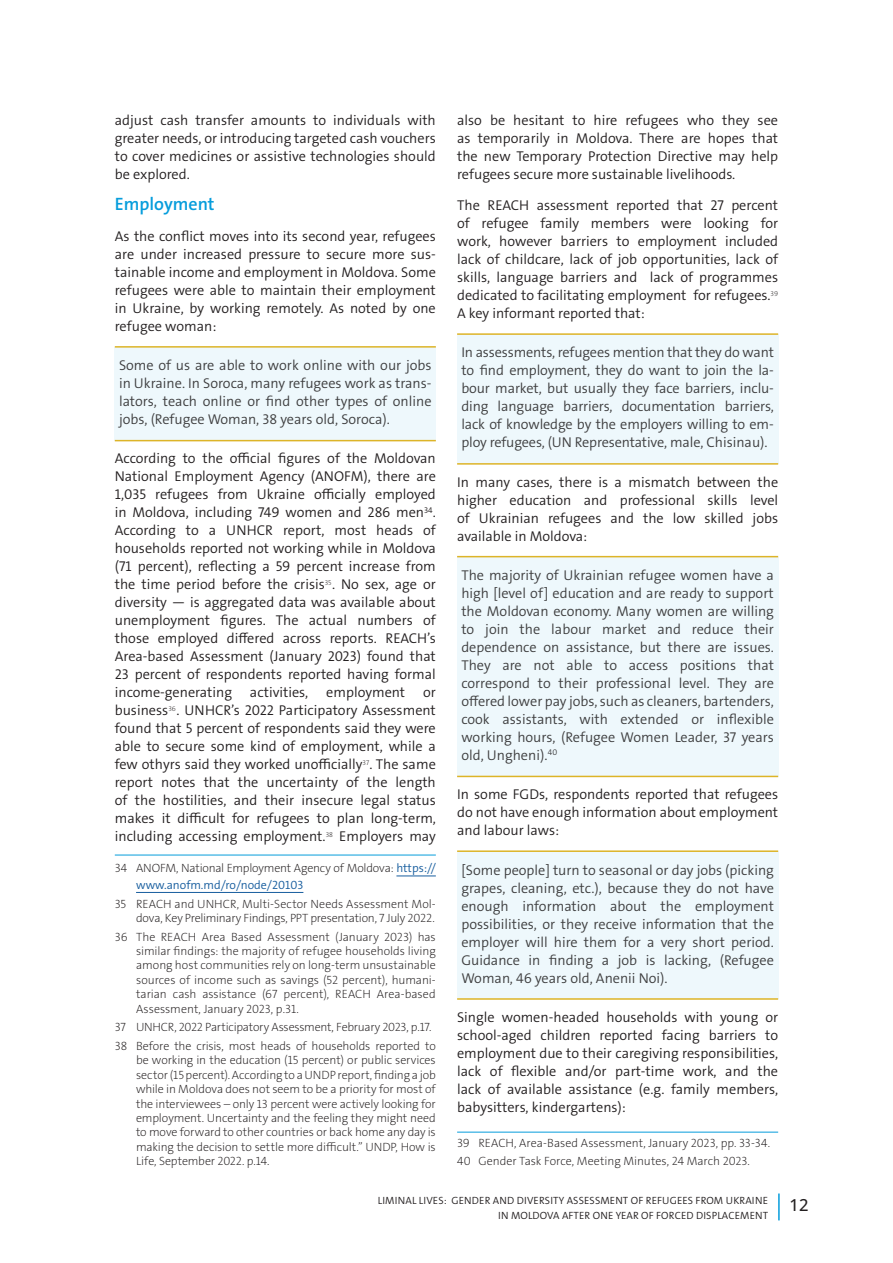
<style>
.page{position:relative;width:893px;height:1263px;background:#fff}
.page>*{position:absolute;margin:0;border:0;box-sizing:border-box;transform-origin:0 0}
.t1{font:600 18px "The Sans";color:#069ddc}
.t2{font:500 16.5px "Open Sans";color:#231f20}
.t3{font:300 14.25px/18px "The Sans";color:#231f20;text-align:justify}
.t4{font:300 14.25px/18px "The Sans";color:#3e3e3f;text-align:justify}
.t5{font:100 12px/14.4px "The Sans";letter-spacing:-.01em;color:#231f20}
.t6{font:300 10.5px/15px "The Sans";letter-spacing:.015em;color:#231f20;text-align:right}
.s1{font-weight:300;color:#175d9e}
</style>
<div class="page">
<hr style="left:778px;top:1193px;width:2px;height:27px;background:#069ddc">
<div style="left:115px;top:347px;width:321px;height:94px;background:#eef8fc"></div>
<hr style="left:115px;top:440px;width:321px;height:1px;background:#ddb428">
<hr style="left:115px;top:346px;width:321px;height:2px;background:#ddb428">
<hr style="left:115px;top:855px;width:321px;height:1px;background:#069ddc">
<hr style="left:396px;top:876px;width:40px;height:1px;background:#175d9e">
<hr style="left:136px;top:892px;width:167px;height:1px;background:#175d9e">
<div style="left:457px;top:334px;width:321px;height:130px;background:#eef8fc"></div>
<hr style="left:457px;top:463px;width:321px;height:2px;background:#ddb428">
<hr style="left:457px;top:333px;width:321px;height:2px;background:#ddb428">
<div style="left:457px;top:557px;width:321px;height:219px;background:#eef8fc"></div>
<hr style="left:457px;top:776px;width:321px;height:1px;background:#ddb428">
<hr style="left:457px;top:556px;width:321px;height:1px;background:#ddb428">
<div style="left:457px;top:851px;width:321px;height:148px;background:#eef8fc"></div>
<hr style="left:457px;top:998px;width:321px;height:2px;background:#ddb428">
<hr style="left:457px;top:850px;width:321px;height:2px;background:#ddb428">
<hr style="left:457px;top:1132px;width:321px;height:1px;background:#069ddc">
<p class="t3" style="left:115px;top:112px;width:323px">adjust cash transfer amounts to individuals with greater needs, or introducing targeted cash vouchers to cover medicines or assistive technologies should be explored.</p>
<p class="t1" style="left:115px;top:192px;width:101px">Employment</p>
<p class="t3" style="left:115px;top:227px;width:323px">As the conflict moves into its second year, refugees are under increased pressure to secure more sus&shy;tainable income and employment in Moldova. Some refugees were able to maintain their employment in Ukraine, by working remotely. As noted by one refugee woman:</p>
<p class="t4" style="left:119px;top:356px;width:314px">Some of us are able to work online with our jobs in Ukraine. In Soroca, many refugees work as trans&shy;lators, teach online or find other types of online jobs, (Refugee Woman, 38 years old, Soroca).</p>
<p class="t3" style="left:115px;top:450px;width:323px">According to the official figures of the Moldovan National Employment Agency (ANOFM), there are 1,035 refugees from Ukraine officially employed in Moldova, including 749 women and 286 men<sup>34</sup>.<br>According to a UNHCR report, most heads of households reported not working while in Moldova (71 percent), reflecting a 59 percent increase from the time period before the crisis<sup>35</sup>. No sex, age or diversity — is aggregated data was available about unemployment figures. The actual numbers of those employed differed across reports. REACH’s Area-based Assessment (January 2023) found that 23 percent of respondents reported having formal income-generating</p>
<p class="t3" style="left:250px;top:684px;width:60px">activities,</p>
<p class="t3" style="left:326px;top:684px;width:80px">employment</p>
<p class="t3" style="left:115px;top:684px;width:323px;text-indent:308px">or business<sup>36</sup>. UNHCR’s 2022 Participatory Assessment found that 5 percent of respondents said they were able to secure some kind of employment, while a few othуrs said they worked unofficially<sup>37</sup>. The same report notes that the uncertainty of the length of the hostilities, and their insecure legal status makes it difficult for refugees to plan long-term, including accessing employment.<sup>38</sup> Employers may</p>
<p class="t5" style="left:136px;top:860px;width:301px;line-height:16.5px;text-indent:-21px">34 ANOFM, National Employment Agency of Moldova: <span class="s1">https:// www.anofm.md/ro/node/20103</span></p>
<p class="t5" style="left:115px;top:896px;width:323px;text-align:right">35 REACH and UNHCR, Multi-Sector Needs Assessment Mol&shy;dova, Key Preliminary Findings, PPT presentation, 7 July 2022.</p>
<p class="t5" style="left:136px;top:929px;width:301px;text-align:justify;text-indent:-21px">36 The REACH Area Based Assessment (January 2023) has similar findings: the majority of refugee households living among host communities rely on long-term unsustainable sources of income such as savings (52 percent), humani&shy;tarian cash assistance (67 percent), REACH Area-based Assessment, January 2023, p.31.</p>
<p class="t5" style="left:115px;top:1018px;width:323px;line-height:18.6px">37 UNHCR, 2022 Participatory Assessment, February 2023, p.17.<br>38 Before the crisis, most heads of households reported to</p>
<p class="t5" style="left:136px;top:1053px;width:301px;text-align:justify">be working in the education (15 percent) or public services sector (15 percent). According to a UNDP report, finding a job while in Moldova does not seem to be a priority for most of the interviewees – only 13 percent were actively looking for employment. Uncertainty and the feeling they might need to move forward to other countries or back home any day is making the decision to settle more difficult.” UNDP, How is Life, September 2022. p.14.</p>
<p class="t3" style="left:457px;top:112px;width:323px">also be hesitant to hire refugees who they see as temporarily in Moldova. There are hopes that the new Temporary Protection Directive may help refugees secure more sustainable livelihoods.</p>
<p class="t3" style="left:457px;top:196px;width:323px">The REACH assessment reported that 27 percent of refugee family members were looking for work, however barriers to employment included lack of childсare, lack of job opportunities, lack of skills, language barriers and lack of programmes dedicated to facilitating employment for refugees.<sup>39<br></sup>A key informant reported that:</p>
<p class="t4" style="left:461px;top:344px;width:314px">In assessments, refugees mention that they do want to find employment, they do want to join the la&shy;bour market, but usually they face barriers, inclu&shy;ding language barriers, documentation barriers, lack of knowledge by the employers willing to em&shy;ploy refugees, (UN Representative, male, Chisinau).</p>
<p class="t3" style="left:457px;top:473px;width:323px">In many cases, there is a mismatch between the higher education and professional skills level of Ukrainian refugees and the low skilled jobs available in Moldova:</p>
<p class="t4" style="left:461px;top:566px;width:314px">The majority of Ukrainian refugee women have a high [level of] education and are ready to support the Moldovan economy. Many women are willing to join the labour market and reduce their dependence on assistance, but there are issues.<br>They are not able to access positions that correspond to their professional level. They are offered lower pay jobs, such as cleaners, bartenders, cook assistants, with extended or inflexible working hours, (Refugee Women Leader, 37 years old, Ungheni).<sup>40</sup></p>
<p class="t3" style="left:457px;top:785px;width:323px">In some FGDs, respondents reported that refugees do not have enough information about employment and labour laws:</p>
<p class="t4" style="left:461px;top:861px;width:314px">[Some people] turn to seasonal or day jobs (picking grapes, cleaning, etc.), because they do not have enough information about the employment possibilities, or they receive information that the employer will hire them for a very short period.<br>Guidance in finding a job is lacking, (Refugee Woman, 46 years old, Anenii Noi).</p>
<p class="t3" style="left:457px;top:1008px;width:323px">Single women-headed households with young or school-aged children reported facing barriers to employment due to their caregiving responsibilities, lack of flexible and/or part-time work, and the lack of available assistance (e.g. family members, babysitters, kindergartens):</p>
<p class="t5" style="left:457px;top:1133px;width:315px;line-height:18.6px">39 REACH, Area-Based Assessment, January 2023, pp. 33-34.<br>40 Gender Task Force, Meeting Minutes, 24 March 2023.</p>
<p class="t6" style="left:378px;top:1193px;width:392px">LIMINAL LIVES: GENDER AND DIVERSITY ASSESSMENT OF REFUGEES FROM UKRAINE<br>IN MOLDOVA AFTER ONE YEAR OF FORCED DISPLACEMENT</p>
<p class="t2" style="left:790px;top:1194px;width:20px">12</p>
</div>
